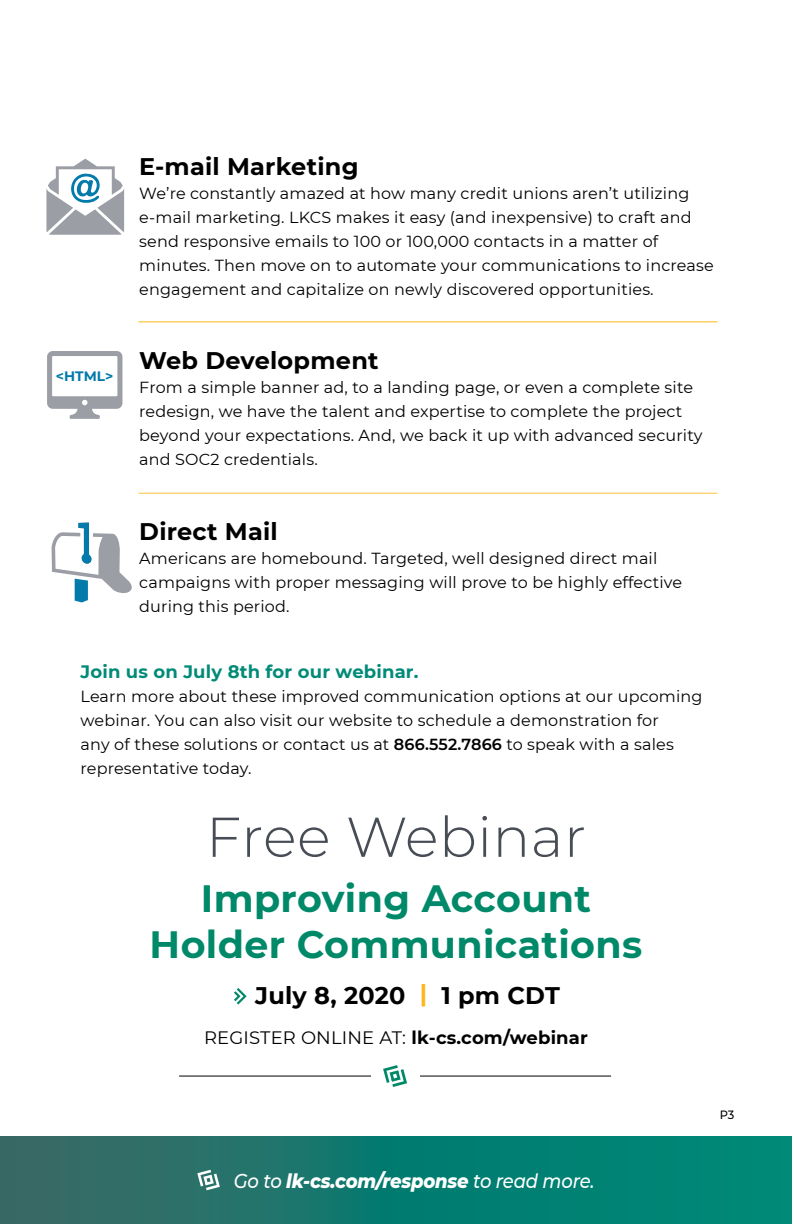
<style>
.page{position:relative;width:792px;height:1224px;background:#fff}
.page>*{position:absolute;margin:0;border:0;box-sizing:border-box;transform-origin:0 0}
.t1{font:300 56px "Montserrat";letter-spacing:.01em;color:#474c55}
.t2{font:700 38px/45.6px "Montserrat";letter-spacing:.01em;color:#008969;text-align:center}
.t3{font:700 24px "Montserrat";letter-spacing:.01em;color:#000}
.t4{font:italic 800 20px "Montserrat";letter-spacing:-.01em;color:#fff;scale:.9 1}
.t5{font:18px "Montserrat";letter-spacing:.01em;color:#000}
.t6{font:700 18px "Montserrat";letter-spacing:.01em;color:#008b78}
.t7{font:16px/24px "Montserrat";letter-spacing:.01em;color:#000}
.t8{font:700 13.8px "Montserrat";color:#027aaa}
.t9{font:500 12px "Montserrat";color:#000;scale:.95 1}
.s1{font-weight:600}
.s2{color:#fdb71a}
.s3{font-weight:700}
.s4{font-weight:500}
</style>
<div class="page">
<svg style="left:51px;top:523px;width:81px;height:79px"></svg>
<svg style="left:0;top:1136px;width:792px;height:88px;background:#12796e"></svg>
<svg style="left:197px;top:1170px;width:23px;height:20px"></svg>
<svg style="left:234px;top:988px;width:13px;height:17px"></svg>
<hr style="left:179px;top:1076px;width:432px;height:1px;background:#000">
<div style="left:371px;top:1064px;width:48px;height:24px;background:#fff"></div>
<svg style="left:383px;top:1065px;width:24px;height:22px"></svg>
<svg style="left:47px;top:351px;width:75px;height:68px"></svg>
<hr style="left:138px;top:493px;width:579px;height:1px;background:#fec136">
<hr style="left:138px;top:321px;width:579px;height:1px;background:#fdb71a">
<svg style="left:46px;top:159px;width:78px;height:76px"></svg>
<p class="t8" style="left:56px;top:366px;width:59px">&lt;HTML&gt;</p>
<h3 class="t3" style="left:139px;top:149px;width:221px">E-mail Marketing</h3>
<p class="t7" style="left:139px;top:180px;width:576px">We’re constantly amazed at how many credit unions aren’t utilizing e-mail marketing. LKCS makes it easy (and inexpensive) to craft and send responsive emails to 100 or 100,000 contacts in a matter of minutes. Then move on to automate your communications to increase engagement and capitalize on newly discovered opportunities.</p>
<h3 class="t3" style="left:139px;top:343px;width:241px">Web Development</h3>
<p class="t7" style="left:139px;top:375px;width:565px">From a simple banner ad, to a landing page, or even a complete site redesign, we have the talent and expertise to complete the project beyond your expectations. And, we back it up with advanced security and SOC2 credentials.</p>
<h3 class="t3" style="left:139px;top:514px;width:140px">Direct Mail</h3>
<p class="t7" style="left:139px;top:545px;width:544px">Americans are homebound. Targeted, well designed direct mail campaigns with proper messaging will prove to be highly effective during this period.</p>
<p class="t6" style="left:81px;top:658px;width:339px">Join us on July 8th for our webinar.</p>
<p class="t7" style="left:81px;top:683px;width:623px">Learn more about these improved communication options at our upcoming webinar. You can also visit our website to schedule a demonstration for<br>any of these solutions or contact us at <span class="s1">866.552.7866</span> to speak with a sales representative today.</p>
<h1 class="t1" style="left:206px;top:799px;width:382px">Free Webinar</h1>
<h2 class="t2" style="left:150px;top:874px;width:494px">Improving Account<br>Holder Communications</h2>
<h3 class="t3" style="left:255px;top:979px;width:306px">July 8, 2020 <span class="s2">|</span> 1 pm CDT</h3>
<p class="t5" style="left:204px;top:1025px;width:385px">REGISTER ONLINE AT: <span class="s3">lk-cs.com/webinar</span></p>
<p class="t4" style="left:234px;top:1167px;width:402px"><span class="s4">Go to</span> lk-cs.com/response <span class="s4">to read more.</span></p>
<p class="t9" style="left:720px;top:1106px;width:17px">P3</p>
</div>
